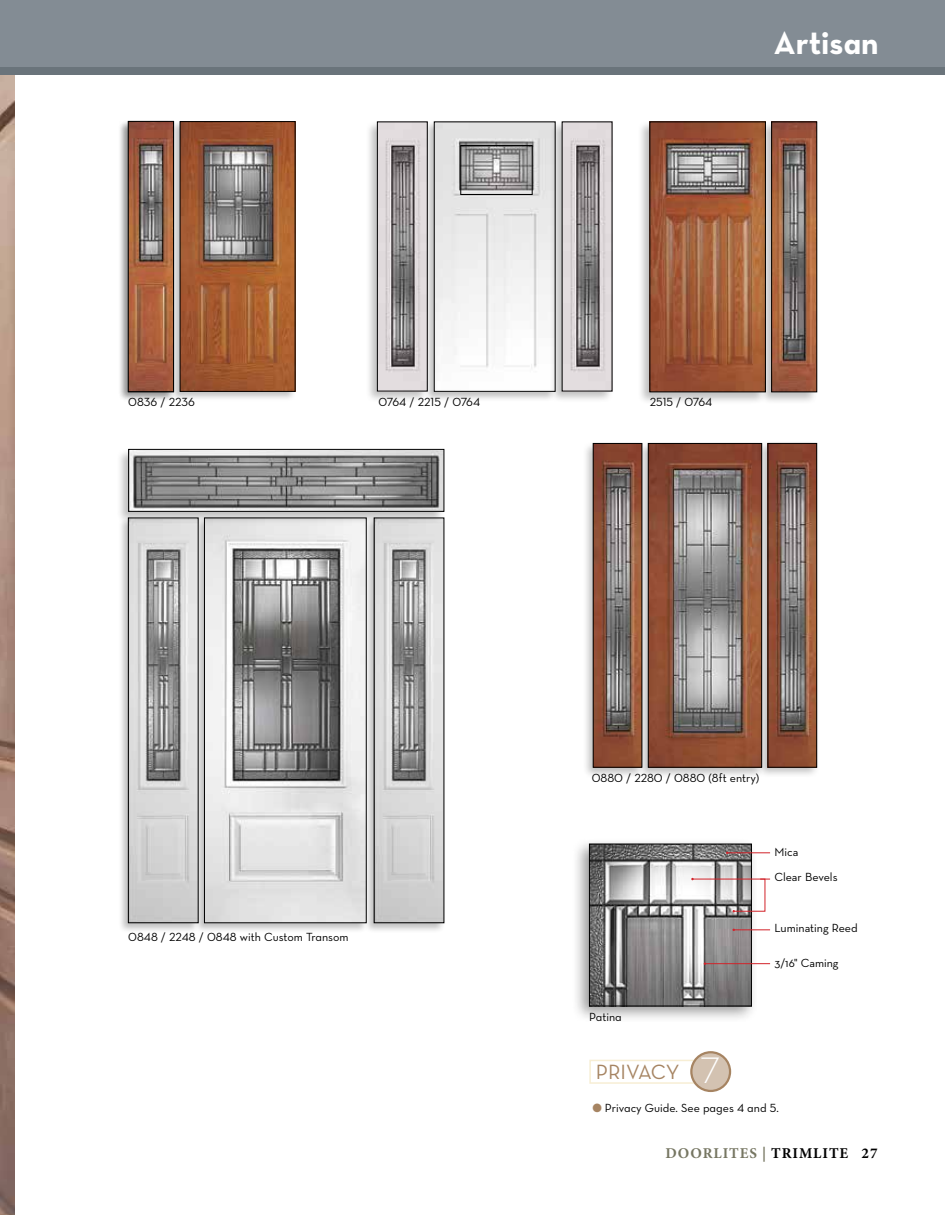
<style>
.page{position:relative;width:945px;height:1215px;background:#fff}
.page>*{position:absolute;margin:0;border:0;box-sizing:border-box;transform-origin:0 0}
.t1{font:33px "Neutra Text Bold Alt";color:#fff}
.t2{font:21px "Neutra Text Book Alt";letter-spacing:-.01em;color:#a68462}
.t3{font:700 15px "Minion Pro";letter-spacing:.06em;color:#767662}
.t4{font:12px "Neutra Text Book Alt";color:#000}
.t5{font:12px/25.5px "Neutra Text";color:#000}
.s1{font-family:"Neutra Text Light Alt";font-size:37.5px;color:#fff}
.s2{color:#a68462}
.s3{color:#000}
</style>
<div class="page">
<div style="left:0;top:0;width:14px;height:75px;background:#6a747b"></div>
<div style="left:0;top:0;width:14px;height:67px;background:#838c94"></div>
<div style="left:14px;top:0;width:931px;height:75px;background:#6a747b"></div>
<div style="left:14px;top:0;width:931px;height:67px;background:#838c94"></div>
<img style="left:0;top:75px;width:14px;height:1140px">
<div style="left:637px;top:441px;width:128px;height:338px;background:#000;opacity:.25"></div>
<img style="left:650px;top:445px;width:107px;height:320px">
<div style="left:648px;top:443px;width:114px;height:324px;border:1px solid #000"></div>
<div style="left:582px;top:441px;width:63px;height:338px;background:#000;opacity:.25"></div>
<img style="left:595px;top:445px;width:45px;height:320px">
<div style="left:593px;top:443px;width:49px;height:324px;border:1px solid #000"></div>
<div style="left:757px;top:441px;width:63px;height:338px;background:#000;opacity:.25"></div>
<img style="left:770px;top:445px;width:45px;height:320px">
<div style="left:768px;top:443px;width:49px;height:324px;border:1px solid #000"></div>
<div style="left:170px;top:120px;width:127px;height:282px;background:#000;opacity:.25"></div>
<img style="left:182px;top:124px;width:111px;height:265px">
<div style="left:637px;top:120px;width:130px;height:284px;background:#000;opacity:.25"></div>
<img style="left:652px;top:124px;width:107px;height:266px">
<div style="left:759px;top:120px;width:60px;height:284px;background:#000;opacity:.25"></div>
<img style="left:774px;top:124px;width:41px;height:266px">
<div style="left:772px;top:122px;width:45px;height:270px;border:1px solid #000"></div>
<div style="left:364px;top:516px;width:82px;height:417px;background:#000;opacity:.25"></div>
<img style="left:376px;top:524px;width:66px;height:397px">
<div style="left:374px;top:518px;width:70px;height:405px;border:1px solid #000"></div>
<div style="left:194px;top:516px;width:174px;height:417px;background:#000;opacity:.25"></div>
<img style="left:206px;top:524px;width:158px;height:397px">
<div style="left:204px;top:518px;width:162px;height:405px;border:1px solid #000"></div>
<div style="left:118px;top:516px;width:82px;height:417px;background:#000;opacity:.25"></div>
<img style="left:130px;top:524px;width:66px;height:397px">
<div style="left:128px;top:518px;width:70px;height:405px;border:1px solid #000"></div>
<div style="left:572px;top:837px;width:186px;height:187px;background:#000;opacity:.4"></div>
<img style="left:591px;top:846px;width:159px;height:158px">
<div style="left:589px;top:844px;width:163px;height:162px;border:1px solid #000"></div>
<div style="left:589px;top:1060px;width:131px;height:24px;border:2px solid #f7eed4"></div>
<div style="left:691px;top:1052px;width:39px;height:39px;background:#d3c2b1;border-radius:50%"></div>
<div style="left:690px;top:1051px;width:41px;height:41px;border:2px solid #a68462;border-radius:50%"></div>
<div style="left:116px;top:448px;width:330px;height:76px;background:#000;opacity:.25"></div>
<img style="left:131px;top:451px;width:311px;height:58px">
<div style="left:129px;top:449px;width:315px;height:62px;border:1px solid #000"></div>
<div style="left:118px;top:120px;width:58px;height:282px;background:#000;opacity:.25"></div>
<img style="left:130px;top:123px;width:42px;height:267px">
<div style="left:128px;top:121px;width:46px;height:271px;border:1px solid #000"></div>
<hr style="left:705px;top:963px;width:65px;height:1px;background:#d2232a">
<hr style="left:734px;top:929px;width:36px;height:1px;background:#d2232a">
<hr style="left:727px;top:852px;width:43px;height:1px;background:#d2232a">
<svg style="left:691px;top:878px;width:79px;height:34px"></svg>
<div style="left:424px;top:120px;width:133px;height:282px;background:#000;opacity:.25"></div>
<img style="left:436px;top:124px;width:114px;height:265px">
<div style="left:434px;top:122px;width:121px;height:269px;border:1px solid #000"></div>
<div style="left:461px;top:145px;width:71px;height:50px;border:1px solid #000"></div>
<div style="left:550px;top:120px;width:64px;height:284px;background:#000;opacity:.25"></div>
<img style="left:564px;top:124px;width:46px;height:265px">
<div style="left:365px;top:120px;width:64px;height:284px;background:#000;opacity:.25"></div>
<img style="left:379px;top:124px;width:46px;height:265px">
<div style="left:377px;top:122px;width:50px;height:269px;border:1px solid #000"></div>
<p class="t4" style="left:128px;top:395px;width:68px">0836 / 2236</p>
<p class="t4" style="left:379px;top:395px;width:103px">0764 / 2215 / 0764</p>
<h1 class="t1" style="left:774px;top:22px;width:106px">Artisan</h1>
<p class="t4" style="left:650px;top:395px;width:64px">2515 / 0764</p>
<p class="t4" style="left:128px;top:930px;width:222px">0848 / 2248 / 0848 with Custom Transom</p>
<p class="t4" style="left:592px;top:770px;width:169px">0880 / 2280 / 0880 (8ft entry)</p>
<p class="t4" style="left:589px;top:1010px;width:34px">Patina</p>
<h2 class="t2" style="left:596px;top:1059px;width:126px">PRIVACY <span class="s1">7</span></h2>
<p class="t5" style="left:774px;top:839px;width:65px">Mica<br>Clear Bevels</p>
<p class="t5" style="left:774px;top:915px;width:85px">Luminating Reed</p>
<p class="t5" style="left:774px;top:950px;width:66px">3/16" Caming</p>
<p class="t4" style="left:593px;top:1100px;width:188px"><span class="s2">●</span> Privacy Guide. See pages 4 and 5.</p>
<p class="t3" style="left:665px;top:1143px;width:214px">DOORLITES | <span class="s3">TRIMLITE 27</span></p>
</div>
